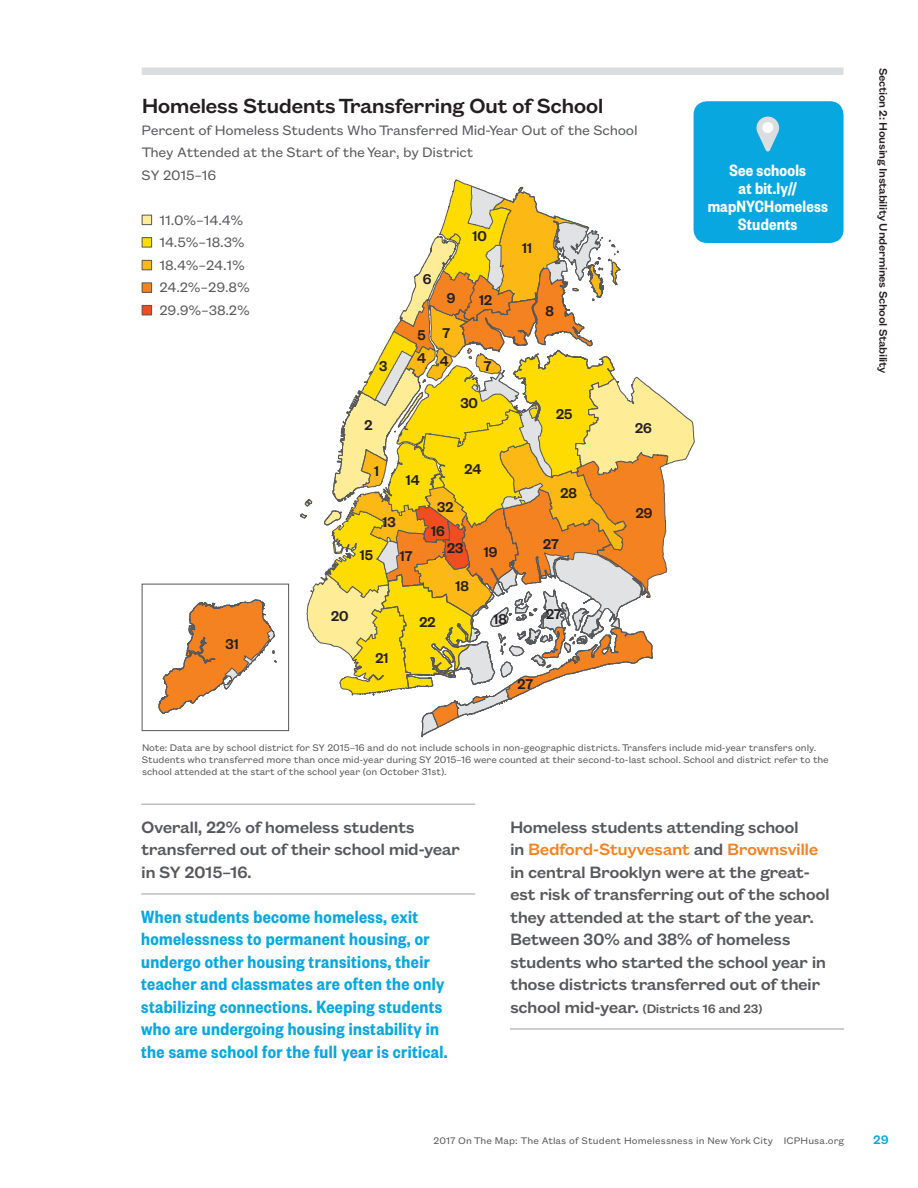
<style>
.page{position:relative;width:918px;height:1188px;background:#fff}
.page>*{position:absolute;margin:0;border:0;box-sizing:border-box;transform-origin:0 0}
.Head_2___Chart_and_T{font:500 22.5px "Founders Grotesk Text";letter-spacing:-.03em;color:#231f20}
.Callout_Box{font:600 19.5px/22.5px "Founders Grotesk Cond";letter-spacing:.02em;color:#08a7e0}
.Highlights{font:500 18px/22.5px "Founders Grotesk Text";letter-spacing:-.03em;color:#57585a}
.t1{font:600 18px/18px "Founders Grotesk Cond";letter-spacing:.01em;color:#fff;text-align:center}
.t2{font:500 15.6px "Founders Grotesk";color:#231f20}
.t3{font:15px/22.5px "Founders Grotesk Text";letter-spacing:-.015em;color:#57585a}
.Highlights-2{font:500 13.5px "Founders Grotesk Text";letter-spacing:-.03em;color:#57585a}
.t4{font:500 13.5px "Founders Grotesk Text";color:#08a7e0}
.t5{font:500 12px "Founders Grotesk Text";letter-spacing:-.03em;color:#231f20}
.Source{font:10.5px/12px "Founders Grotesk Text";letter-spacing:-.01em;color:#57585a}
.Source-2{font:10.5px "Founders Grotesk Text";letter-spacing:.01em;color:#57585a}
.s1{color:#f58220}
.s2{font-size:18px}
</style>
<div class="page">
<div style="left:142px;top:67px;width:702px;height:8px;background:#dcdddf"></div>
<svg style="left:300px;top:177px;width:395px;height:560px"></svg>
<div style="left:142px;top:584px;width:147px;height:147px;border:1px solid #57585a"></div>
<svg style="left:158px;top:599px;width:119px;height:115px"></svg>
<div style="left:142px;top:215px;width:10px;height:10px;background:#ffec96"></div>
<div style="left:142px;top:215px;width:10px;height:10px;border:1px solid #57585a"></div>
<div style="left:142px;top:238px;width:10px;height:9px;background:#ffdc01"></div>
<div style="left:142px;top:237px;width:10px;height:10px;border:1px solid #57585a"></div>
<div style="left:142px;top:260px;width:10px;height:10px;background:#fcb814"></div>
<div style="left:142px;top:260px;width:10px;height:10px;border:1px solid #57585a"></div>
<div style="left:142px;top:283px;width:10px;height:9px;background:#f58220"></div>
<div style="left:142px;top:283px;width:10px;height:10px;border:1px solid #57585a"></div>
<div style="left:142px;top:305px;width:10px;height:10px;background:#f04d22"></div>
<div style="left:142px;top:305px;width:10px;height:10px;border:1px solid #57585a"></div>
<hr style="left:141px;top:804px;width:334px;height:1px;background:#9d9fa2">
<hr style="left:141px;top:894px;width:334px;height:1px;background:#9d9fa2">
<hr style="left:510px;top:1029px;width:334px;height:1px;background:#9d9fa2">
<div style="left:694px;top:101px;width:150px;height:142px;background:#08a7e0;border-radius:14px"></div>
<svg style="left:757px;top:117px;width:22px;height:35px"></svg>
<div style="left:762px;top:122px;width:11px;height:11px;background:#fff;border-radius:50%"></div>
<p class="Head_2___Chart_and_T" style="left:142px;top:90px;width:463px">Homeless Students Transferring Out of School</p>
<p class="t3" style="left:141px;top:118px;width:498px">Percent of Homeless Students WhoTransferred Mid-Year Out of the School<br>They Attended at the Start of theYear, by District<br>SY 2015–16</p>
<p class="t3" style="left:159px;top:207px;width:92px">11.0%–14.4%<br>14.5%–18.3%<br>18.4%–24.1%<br>24.2%–29.8%<br>29.9%–38.2%</p>
<p class="t2" style="left:472px;top:226px;width:16px">10</p>
<p class="t2" style="left:522px;top:238px;width:11px">11</p>
<p class="t2" style="left:423px;top:269px;width:10px">6</p>
<p class="t2" style="left:447px;top:288px;width:10px">9</p>
<p class="t2" style="left:479px;top:291px;width:14px">12</p>
<p class="t2" style="left:546px;top:301px;width:10px">8</p>
<p class="t2" style="left:225px;top:635px;width:15px">31</p>
<p class="t2" style="left:379px;top:356px;width:10px">3</p>
<p class="t2" style="left:364px;top:416px;width:9px">2</p>
<p class="t2" style="left:418px;top:325px;width:10px">5</p>
<p class="t2" style="left:417px;top:349px;width:10px">4</p>
<p class="t2" style="left:442px;top:323px;width:9px">7</p>
<p class="t2" style="left:440px;top:352px;width:10px">4</p>
<p class="t2" style="left:484px;top:356px;width:9px">7</p>
<p class="t2" style="left:460px;top:393px;width:19px">30</p>
<p class="t2" style="left:556px;top:404px;width:18px">25</p>
<p class="t2" style="left:331px;top:606px;width:19px">20</p>
<p class="t2" style="left:374px;top:461px;width:6px">1</p>
<p class="t2" style="left:406px;top:470px;width:15px">14</p>
<p class="t2" style="left:382px;top:512px;width:15px">13</p>
<p class="t2" style="left:360px;top:546px;width:15px">15</p>
<p class="t2" style="left:400px;top:547px;width:14px">17</p>
<p class="t2" style="left:465px;top:459px;width:18px">24</p>
<p class="t2" style="left:437px;top:497px;width:18px">32</p>
<p class="t2" style="left:447px;top:539px;width:18px">23</p>
<p class="t2" style="left:431px;top:521px;width:15px">16</p>
<p class="t2" style="left:455px;top:576px;width:15px">18</p>
<p class="t2" style="left:484px;top:542px;width:15px">19</p>
<p class="t2" style="left:375px;top:648px;width:15px">21</p>
<p class="t2" style="left:420px;top:613px;width:18px">22</p>
<p class="t2" style="left:494px;top:609px;width:15px">18</p>
<p class="t2" style="left:561px;top:484px;width:18px">28</p>
<p class="t2" style="left:543px;top:534px;width:17px">27</p>
<p class="t2" style="left:546px;top:604px;width:17px">27</p>
<p class="t2" style="left:518px;top:674px;width:17px">27</p>
<p class="t2" style="left:635px;top:418px;width:18px">26</p>
<p class="t2" style="left:636px;top:504px;width:18px">29</p>
<p class="t1" style="left:708px;top:160px;width:122px">See schools<br>at bit.ly// mapNYCHomeless<br>Students</p>
<p class="Source" style="left:142px;top:740px;width:688px">Note: Data are by school district for SY 2015–16 and do not include schools in non-geographic districts. Transfers include mid-year transfers only.<br>Students who transferred more than once mid-year during SY 2015–16 were counted at their second-to-last school. School and district refer to the school attended at the start of the school year (on October 31st).</p>
<p class="Highlights" style="left:141px;top:814px;width:321px">Overall, 22% of homeless students transferred out of their school mid-year in SY 2015–16.</p>
<p class="Callout_Box" style="left:141px;top:904px;width:308px">When students become homeless, exit homelessness to permanent housing, or undergo other housing transitions, their teacher and classmates are often the only stabilizing connections. Keeping students who are undergoing housing instability in the same school for the full year is critical.</p>
<p class="Highlights" style="left:510px;top:814px;width:321px">Homeless students attending school<br>in <span class="s1">Bedford-Stuyvesant</span> and <span class="s1">Brownsville </span>in central Brooklyn were at the great&shy;est risk of transferring out of the school they attended at the start of the year.<br>Between 30% and 38% of homeless students who started the school year in those districts transferred out of their</p>
<p class="Highlights-2" style="left:510px;top:999px;width:254px"><span class="s2">school mid-year.</span> (Districts 16 and 23)</p>
<p class="t5" style="left:892px;top:68px;width:308px;rotate:90deg">Section 2: Housing Instability Undermines School Stability</p>
<p class="Source-2" style="left:433px;top:1133px;width:412px">2017 On The Map: The Atlas of Student Homelessness in New York City ICPHusa.org</p>
<p class="t4" style="left:873px;top:1130px;width:17px">29</p>
</div>
